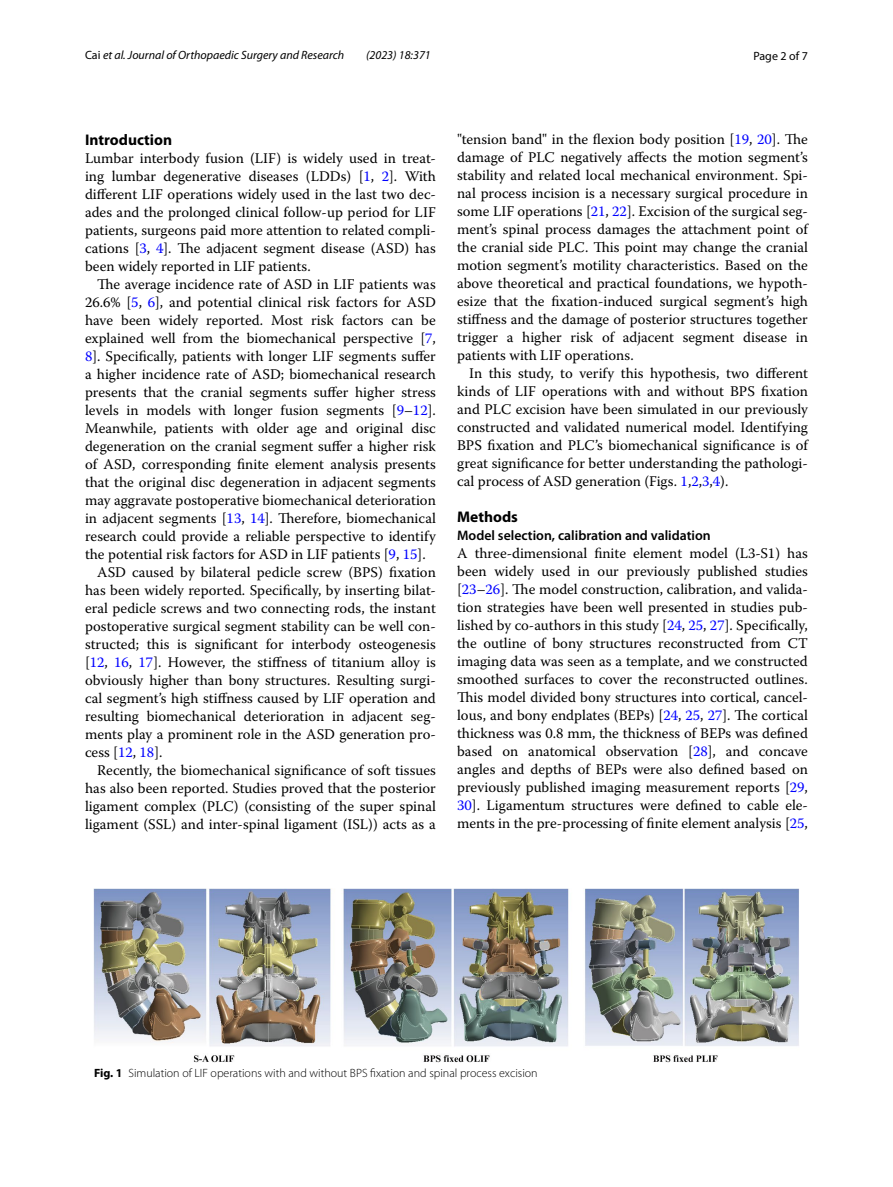
<style>
.page{position:relative;width:893px;height:1187px;background:#fff}
.page>*{position:absolute;margin:0;border:0;box-sizing:border-box;transform-origin:0 0}
.t1{font:700 15.45px "Myriad Pro";color:#000}
.t2{font:14.7px/18px "Warnock Pro";color:#000;text-align:justify}
.t3{font:600 13.8px "Myriad Pro";color:#000}
.t4{font:300 12px "Myriad Pro";color:#000}
.t5{font:italic 12px "Myriad Pro";color:#000}
.t6{font:12px "Myriad Pro";color:#000}
.s1{font-style:normal}
.s2{color:#00f}
.s3{font-weight:700}
</style>
<div class="page">
<img style="left:94px;top:888px;width:705px;height:173px">
<p class="t5" style="left:85px;top:48px;width:261px"><span class="s1">Cai</span> et al. Journal of Orthopaedic Surgery and Research</p>
<p class="t5" style="left:366px;top:48px;width:66px">(2023) 18:371</p>
<p class="t6" style="left:753px;top:48px;width:56px">Page 2 of 7</p>
<p class="t1" style="left:85px;top:129px;width:89px">Introduction</p>
<p class="t2" style="left:85px;top:148px;width:352px">Lumbar interbody fusion (LIF) is widely used in treat&shy;ing lumbar degenerative diseases (LDDs) [<span class="s2">1</span>, <span class="s2">2</span>]. With different LIF operations widely used in the last two dec&shy;ades and the prolonged clinical follow-up period for LIF patients, surgeons paid more attention to related compli&shy;cations [<span class="s2">3</span>, <span class="s2">4</span>]. The adjacent segment disease (ASD) has been widely reported in LIF patients.</p>
<p class="t2" style="left:97px;top:274px;width:340px">The average incidence rate of ASD in LIF patients was</p>
<p class="t2" style="left:85px;top:292px;width:352px">26.6% [<span class="s2">5</span>, <span class="s2">6</span>], and potential clinical risk factors for ASD</p>
<p class="t2" style="left:85px;top:310px;width:352px">have been widely reported. Most risk factors can be</p>
<p class="t2" style="left:85px;top:328px;width:352px">explained well from the biomechanical perspective [<span class="s2">7</span>,</p>
<p class="t2" style="left:85px;top:346px;width:352px"><span class="s2">8</span>]. Specifically, patients with longer LIF segments suffer</p>
<p class="t2" style="left:85px;top:364px;width:352px">a higher incidence rate of ASD; biomechanical research</p>
<p class="t2" style="left:85px;top:382px;width:352px">presents that the cranial segments suffer higher stress</p>
<p class="t2" style="left:85px;top:400px;width:352px">levels in models with longer fusion segments [<span class="s2">9</span>–<span class="s2">12</span>].</p>
<p class="t2" style="left:85px;top:418px;width:352px">Meanwhile, patients with older age and original disc</p>
<p class="t2" style="left:85px;top:436px;width:352px">degeneration on the cranial segment suffer a higher risk</p>
<p class="t2" style="left:85px;top:454px;width:352px">of ASD, corresponding finite element analysis presents</p>
<p class="t2" style="left:85px;top:472px;width:352px">that the original disc degeneration in adjacent segments</p>
<p class="t2" style="left:85px;top:490px;width:352px">may aggravate postoperative biomechanical deterioration</p>
<p class="t2" style="left:85px;top:508px;width:352px">in adjacent segments [<span class="s2">13</span>, <span class="s2">14</span>]. Therefore, biomechanical</p>
<p class="t2" style="left:85px;top:526px;width:352px">research could provide a reliable perspective to identify</p>
<p class="t2" style="left:85px;top:544px;width:342px">the potential risk factors for ASD in LIF patients [<span class="s2">9</span>, <span class="s2">15</span>].</p>
<p class="t2" style="left:97px;top:562px;width:340px">ASD caused by bilateral pedicle screw (BPS) fixation</p>
<p class="t2" style="left:85px;top:580px;width:352px">has been widely reported. Specifically, by inserting bilat-</p>
<p class="t2" style="left:85px;top:598px;width:352px">eral pedicle screws and two connecting rods, the instant</p>
<p class="t2" style="left:85px;top:616px;width:352px">postoperative surgical segment stability can be well con-</p>
<p class="t2" style="left:85px;top:634px;width:352px">structed; this is significant for interbody osteogenesis</p>
<p class="t2" style="left:85px;top:652px;width:352px">[<span class="s2">12</span>, <span class="s2">16</span>, <span class="s2">17</span>]. However, the stiffness of titanium alloy is</p>
<p class="t2" style="left:85px;top:670px;width:352px">obviously higher than bony structures. Resulting surgi-</p>
<p class="t2" style="left:85px;top:688px;width:352px">cal segment’s high stiffness caused by LIF operation and</p>
<p class="t2" style="left:85px;top:706px;width:352px">resulting biomechanical deterioration in adjacent seg-</p>
<p class="t2" style="left:85px;top:724px;width:352px">ments play a prominent role in the ASD generation pro-</p>
<p class="t2" style="left:85px;top:742px;width:79px">cess [<span class="s2">12</span>, <span class="s2">18</span>].</p>
<p class="t2" style="left:97px;top:760px;width:340px">Recently, the biomechanical significance of soft tissues</p>
<p class="t2" style="left:85px;top:778px;width:352px">has also been reported. Studies proved that the posterior</p>
<p class="t2" style="left:85px;top:796px;width:352px">ligament complex (PLC) (consisting of the super spinal</p>
<p class="t2" style="left:85px;top:814px;width:352px">ligament (SSL) and inter-spinal ligament (ISL)) acts as a</p>
<p class="t2" style="left:457px;top:130px;width:352px">"tension band" in the flexion body position [<span class="s2">19</span>, <span class="s2">20</span>]. The damage of PLC negatively affects the motion segment’s stability and related local mechanical environment. Spi&shy;nal process incision is a necessary surgical procedure in some LIF operations [<span class="s2">21</span>, <span class="s2">22</span>]. Excision of the surgical seg&shy;ment’s spinal process damages the attachment point of the cranial side PLC. This point may change the cranial motion segment’s motility characteristics. Based on the above theoretical and practical foundations, we hypoth&shy;esize that the fixation-induced surgical segment’s high stiffness and the damage of posterior structures together trigger a higher risk of adjacent segment disease in patients with LIF operations.</p>
<p class="t2" style="left:457px;top:364px;width:352px;text-indent:12px">In this study, to verify this hypothesis, two different kinds of LIF operations with and without BPS fixation and PLC excision have been simulated in our previously constructed and validated numerical model. Identifying BPS fixation and PLC’s biomechanical significance is of great significance for better understanding the pathologi&shy;cal process of ASD generation (Figs. <span class="s2">1</span>,<span class="s2">2</span>,<span class="s2">3</span>,<span class="s2">4</span>).</p>
<p class="t1" style="left:457px;top:506px;width:62px">Methods</p>
<p class="t3" style="left:457px;top:526px;width:255px">Model selection, calibration and validation</p>
<p class="t2" style="left:457px;top:544px;width:352px">A three-dimensional finite element model (L3-S1) has been widely used in our previously published studies [<span class="s2">23</span>–<span class="s2">26</span>]. The model construction, calibration, and valida&shy;tion strategies have been well presented in studies pub&shy;lished by co-authors in this study [<span class="s2">24</span>, <span class="s2">25</span>, <span class="s2">27</span>]. Specifically, the outline of bony structures reconstructed from CT imaging data was seen as a template, and we constructed smoothed surfaces to cover the reconstructed outlines.<br>This model divided bony structures into cortical, cancel&shy;lous, and bony endplates (BEPs) [<span class="s2">24</span>, <span class="s2">25</span>, <span class="s2">27</span>]. The cortical thickness was 0.8 mm, the thickness of BEPs was defined based on anatomical observation [<span class="s2">28</span>], and concave angles and depths of BEPs were also defined based on previously published imaging measurement reports [<span class="s2">29</span>, <span class="s2">30</span>]. Ligamentum structures were defined to cable ele&shy;ments in the pre-processing of finite element analysis [<span class="s2">25</span>,</p>
<p class="t4" style="left:94px;top:1066px;width:445px"><span class="s3">Fig. 1</span> Simulation of LIF operations with and without BPS fixation and spinal process excision</p>
</div>
